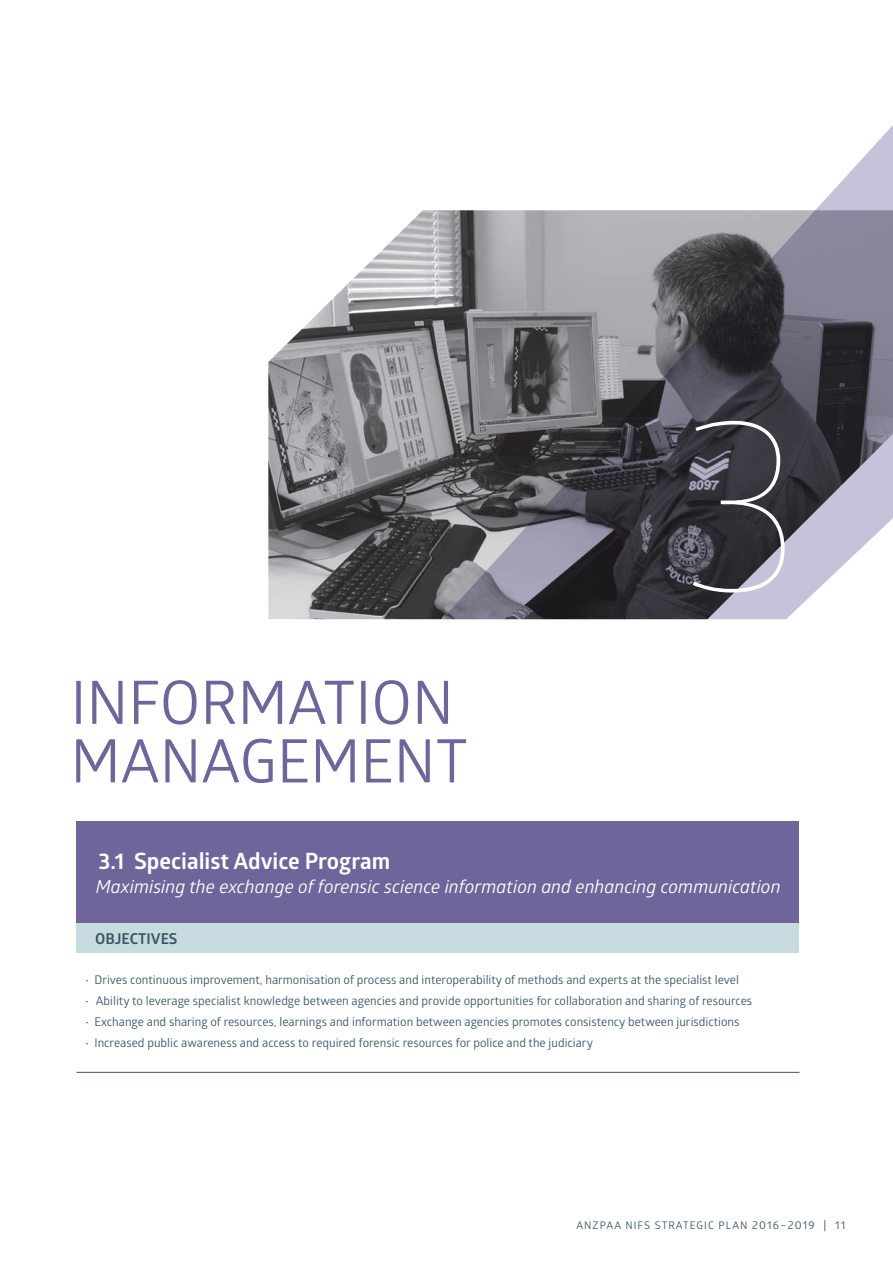
<style>
.page{position:relative;width:893px;height:1263px;background:#fff}
.page>*{position:absolute;margin:0;border:0;box-sizing:border-box;transform-origin:0 0}
.t1{font:100 245.25px "Glober";color:#fff}
.t2{font:60px/58.5px "Glober";color:#70659b}
.t3{font:700 22.5px "Glober";color:#fff}
.t4{font:italic 18px "Glober";color:#fff}
.t5{font:700 15px "Glober";color:#3b5566}
.t6{font:12px "Glober";color:#3b5566}
.t7{font:10.5px "Glober";letter-spacing:.1em;color:#3b5566}
.s1{font-size:11.25px}
</style>
<div class="page">
<div style="left:77px;top:821px;width:722px;height:102px;background:#70659b"></div>
<div style="left:77px;top:923px;width:722px;height:30px;background:#c7dadf"></div>
<hr style="left:77px;top:1072px;width:722px;height:1px;background:#3b5566">
<img style="left:268px;top:210px;width:174px;height:409px">
<svg style="left:442px;top:125px;width:451px;height:494px"></svg>
<h2 class="t2" style="left:71px;top:671px;width:399px">INFORMATION<br>MANAGEMENT</h2>
<h1 class="t1" style="left:679px;top:343px;width:126px">3</h1>
<h3 class="t3" style="left:98px;top:845px;width:293px">3.1 Specialist Advice Program</h3>
<h3 class="t4" style="left:96px;top:874px;width:686px">Maximising the exchange of forensic science information and enhancing communication</h3>
<p class="t5" style="left:95px;top:928px;width:84px">OBJECTIVES</p>
<p class="t6" style="left:85px;top:971px;width:655px">• Drives continuous improvement, harmonisation of process and interoperability of methods and experts at the specialist level</p>
<p class="t6" style="left:85px;top:992px;width:669px">• Ability to leverage specialist knowledge between agencies and provide opportunities for collaboration and sharing of resources</p>
<p class="t6" style="left:85px;top:1013px;width:656px">• Exchange and sharing of resources, learnings and information between agencies promotes consistency between jurisdictions</p>
<p class="t6" style="left:85px;top:1034px;width:509px">• Increased public awareness and access to required forensic resources for police and the judiciary</p>
<p class="t7" style="left:576px;top:1218px;width:271px">ANZPAA NIFS STRATEGIC PLAN <span class="s1">2016–2019 | 11</span></p>
</div>
